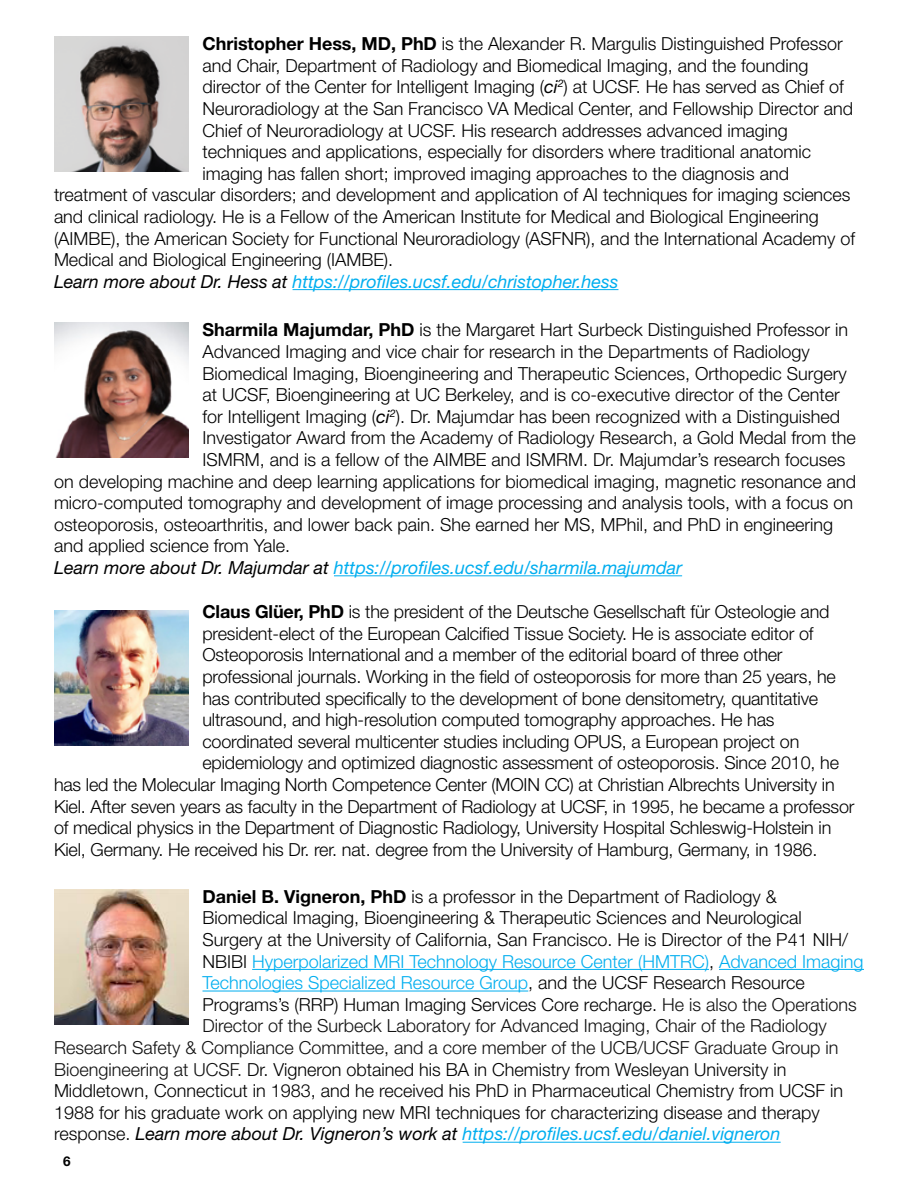
<style>
.page{position:relative;width:918px;height:1188px;background:#fff}
.page>*{position:absolute;margin:0;border:0;box-sizing:border-box;transform-origin:0 0}
.Normal_wrd_6{font:300 18px "Helvetica Neue LT Std";color:#000}
.Normal_wrd_6-2{font:italic 18px "Helvetica Neue LT Std";color:#00aeef}
.Normal_wrd_6-3{font:300 18px "Helvetica Neue LT Std";color:#111}
.Normal_wrd_6-4{font:300 18px "Helvetica Neue LT Std";color:#00aeef}
.t1{font:700 13.5px "Helvetica Neue LT Std";color:#000}
.s1{font-weight:700}
.s2{font-weight:400;font-style:italic}
.s3{color:#000}
.s4{color:#111}
.s5{font-weight:300;font-style:normal;color:#000}
</style>
<div class="page">
<hr style="left:293px;top:289px;width:325px;height:1px;background:#00aeef">
<hr style="left:334px;top:575px;width:348px;height:1px;background:#00aeef">
<hr style="left:252px;top:969px;width:457px;height:1px;background:#00aeef">
<hr style="left:719px;top:969px;width:145px;height:1px;background:#00aeef">
<hr style="left:202px;top:991px;width:326px;height:1px;background:#00aeef">
<hr style="left:463px;top:1142px;width:318px;height:1px;background:#00aeef">
<img style="left:54px;top:37px;width:135px;height:135px">
<img style="left:54px;top:323px;width:135px;height:135px">
<img style="left:54px;top:611px;width:135px;height:135px">
<img style="left:54px;top:889px;width:135px;height:135px">
<p class="Normal_wrd_6" style="left:202px;top:33px;width:642px"><span class="s1">Christopher Hess, MD, PhD</span> is the Alexander R. Margulis Distinguished Professor</p>
<p class="Normal_wrd_6" style="left:202px;top:54px;width:607px">and Chair, Department of Radiology and Biomedical Imaging, and the founding</p>
<p class="Normal_wrd_6" style="left:202px;top:76px;width:643px">director of the Center for Intelligent Imaging (<span class="s2">ci</span><sup>2</sup>) at UCSF. He has served as Chief of</p>
<p class="Normal_wrd_6" style="left:202px;top:98px;width:652px">Neuroradiology at the San Francisco VA Medical Center, and Fellowship Director and</p>
<p class="Normal_wrd_6" style="left:202px;top:119px;width:587px">Chief of Neuroradiology at UCSF. His research addresses advanced imaging</p>
<p class="Normal_wrd_6" style="left:202px;top:141px;width:610px">techniques and applications, especially for disorders where traditional anatomic</p>
<p class="Normal_wrd_6" style="left:202px;top:162px;width:588px">imaging has fallen short; improved imaging approaches to the diagnosis and</p>
<p class="Normal_wrd_6" style="left:54px;top:184px;width:798px">treatment of vascular disorders; and development and application of AI techniques for imaging sciences</p>
<p class="Normal_wrd_6" style="left:54px;top:206px;width:766px">and clinical radiology. He is a Fellow of the American Institute for Medical and Biological Engineering</p>
<p class="Normal_wrd_6" style="left:54px;top:227px;width:803px">(AIMBE), the American Society for Functional Neuroradiology (ASFNR), and the International Academy of</p>
<p class="Normal_wrd_6" style="left:54px;top:249px;width:341px">Medical and Biological Engineering (IAMBE).</p>
<p class="Normal_wrd_6-2" style="left:54px;top:271px;width:566px"><span class="s3">Learn more about Dr. Hess at</span> https://profiles.ucsf.edu/christopher.hess</p>
<p class="Normal_wrd_6" style="left:202px;top:319px;width:647px"><span class="s1">Sharmila Majumdar, PhD</span> is the Margaret Hart Surbeck Distinguished Professor in</p>
<p class="Normal_wrd_6" style="left:202px;top:341px;width:609px">Advanced Imaging and vice chair for research in the Departments of Radiology</p>
<p class="Normal_wrd_6" style="left:202px;top:362px;width:646px">Biomedical Imaging, Bioengineering and Therapeutic Sciences, Orthopedic Surgery</p>
<p class="Normal_wrd_6" style="left:202px;top:384px;width:639px">at UCSF, Bioengineering at UC Berkeley, and is co-executive director of the Center</p>
<p class="Normal_wrd_6" style="left:202px;top:405px;width:639px">for Intelligent Imaging (<span class="s2">ci</span><sup>2</sup>). Dr. Majumdar has been recognized with a Distinguished</p>
<p class="Normal_wrd_6" style="left:202px;top:427px;width:655px">Investigator Award from the Academy of Radiology Research, a Gold Medal from the</p>
<p class="Normal_wrd_6" style="left:202px;top:449px;width:645px">ISMRM, and is a fellow of the AIMBE and ISMRM. Dr. Majumdar’s research focuses</p>
<p class="Normal_wrd_6" style="left:54px;top:470px;width:804px">on developing machine and deep learning applications for biomedical imaging, magnetic resonance and</p>
<p class="Normal_wrd_6" style="left:54px;top:492px;width:801px">micro-computed tomography and development of image processing and analysis tools, with a focus on</p>
<p class="Normal_wrd_6" style="left:54px;top:513px;width:781px">osteoporosis, osteoarthritis, and lower back pain. She earned her MS, MPhil, and PhD in engineering</p>
<p class="Normal_wrd_6" style="left:54px;top:535px;width:238px">and applied science from Yale.</p>
<p class="Normal_wrd_6-2" style="left:54px;top:557px;width:630px"><span class="s3">Learn more about Dr. Majumdar at</span> https://profiles.ucsf.edu/sharmila.majumdar</p>
<p class="Normal_wrd_6" style="left:202px;top:601px;width:629px"><span class="s1">Claus Glüer, PhD</span> is the president of the Deutsche Gesellschaft für Osteologie and</p>
<p class="Normal_wrd_6" style="left:202px;top:622px;width:613px">president-elect of the European Calcified Tissue Society. He is associate editor of</p>
<p class="Normal_wrd_6" style="left:202px;top:644px;width:582px">Osteoporosis International and a member of the editorial board of three other</p>
<p class="Normal_wrd_6" style="left:202px;top:666px;width:635px">professional journals. Working in the field of osteoporosis for more than 25 years, he</p>
<p class="Normal_wrd_6" style="left:202px;top:687px;width:617px">has contributed specifically to the development of bone densitometry, quantitative</p>
<p class="Normal_wrd_6" style="left:202px;top:709px;width:574px">ultrasound, and high-resolution computed tomography approaches. He has</p>
<p class="Normal_wrd_6" style="left:202px;top:730px;width:598px">coordinated several multicenter studies including OPUS, a European project on</p>
<p class="Normal_wrd_6" style="left:202px;top:752px;width:638px">epidemiology and optimized diagnostic assessment of osteoporosis. Since 2010, he</p>
<p class="Normal_wrd_6" style="left:54px;top:774px;width:782px">has led the Molecular Imaging North Competence Center (MOIN CC) at Christian Albrechts University in</p>
<p class="Normal_wrd_6" style="left:54px;top:795px;width:802px">Kiel. After seven years as faculty in the Department of Radiology at UCSF, in 1995, he became a professor</p>
<p class="Normal_wrd_6" style="left:54px;top:817px;width:779px">of medical physics in the Department of Diagnostic Radiology, University Hospital Schleswig-Holstein in</p>
<p class="Normal_wrd_6" style="left:54px;top:838px;width:765px">Kiel, Germany. He received his Dr. rer. nat. degree from the University of Hamburg, Germany, in 1986.</p>
<p class="Normal_wrd_6" style="left:202px;top:885px;width:576px"><span class="s1">Daniel B. Vigneron, PhD</span> is a professor in the Department of Radiology &amp;</p>
<p class="Normal_wrd_6" style="left:202px;top:907px;width:601px">Biomedical Imaging, Bioengineering &amp; Therapeutic Sciences and Neurological</p>
<p class="Normal_wrd_6" style="left:202px;top:929px;width:647px">Surgery at the University of California, San Francisco. He is Director of the P41 NIH/</p>
<p class="Normal_wrd_6-4" style="left:202px;top:950px;width:662px"><span class="s3">NBIBI</span> Hyperpolarized MRI Technology Resource Center (HMTRC)<span class="s3">,</span> Advanced Imaging</p>
<p class="Normal_wrd_6-4" style="left:202px;top:972px;width:604px">Technologies Specialized Resource Group<span class="s3">, and the UCSF Research Resource</span></p>
<p class="Normal_wrd_6" style="left:202px;top:993px;width:656px">Programs’s (RRP) Human Imaging Services Core recharge. <span class="s4">He is also the Operations</span></p>
<p class="Normal_wrd_6-3" style="left:202px;top:1015px;width:626px">Director of the Surbeck Laboratory for Advanced Imaging, Chair of the Radiology</p>
<p class="Normal_wrd_6-3" style="left:54px;top:1037px;width:786px">Research Safety &amp; Compliance Committee, and a core member of the UCB/UCSF Graduate Group in</p>
<p class="Normal_wrd_6" style="left:54px;top:1058px;width:734px"><span class="s4">Bioengineering at UCSF.</span> Dr. Vigneron obtained his BA in Chemistry from Wesleyan University in</p>
<p class="Normal_wrd_6" style="left:54px;top:1080px;width:791px">Middletown, Connecticut in 1983, and he received his PhD in Pharmaceutical Chemistry from UCSF in</p>
<p class="Normal_wrd_6" style="left:54px;top:1101px;width:767px">1988 for his graduate work on applying new MRI techniques for characterizing disease and therapy</p>
<p class="Normal_wrd_6-2" style="left:54px;top:1123px;width:728px"><span class="s5">response.</span> <span class="s3">Learn more about Dr. Vigneron’s work at</span> https://profiles.ucsf.edu/daniel.vigneron</p>
<p class="t1" style="left:63px;top:1153px;width:9px">6</p>
</div>
